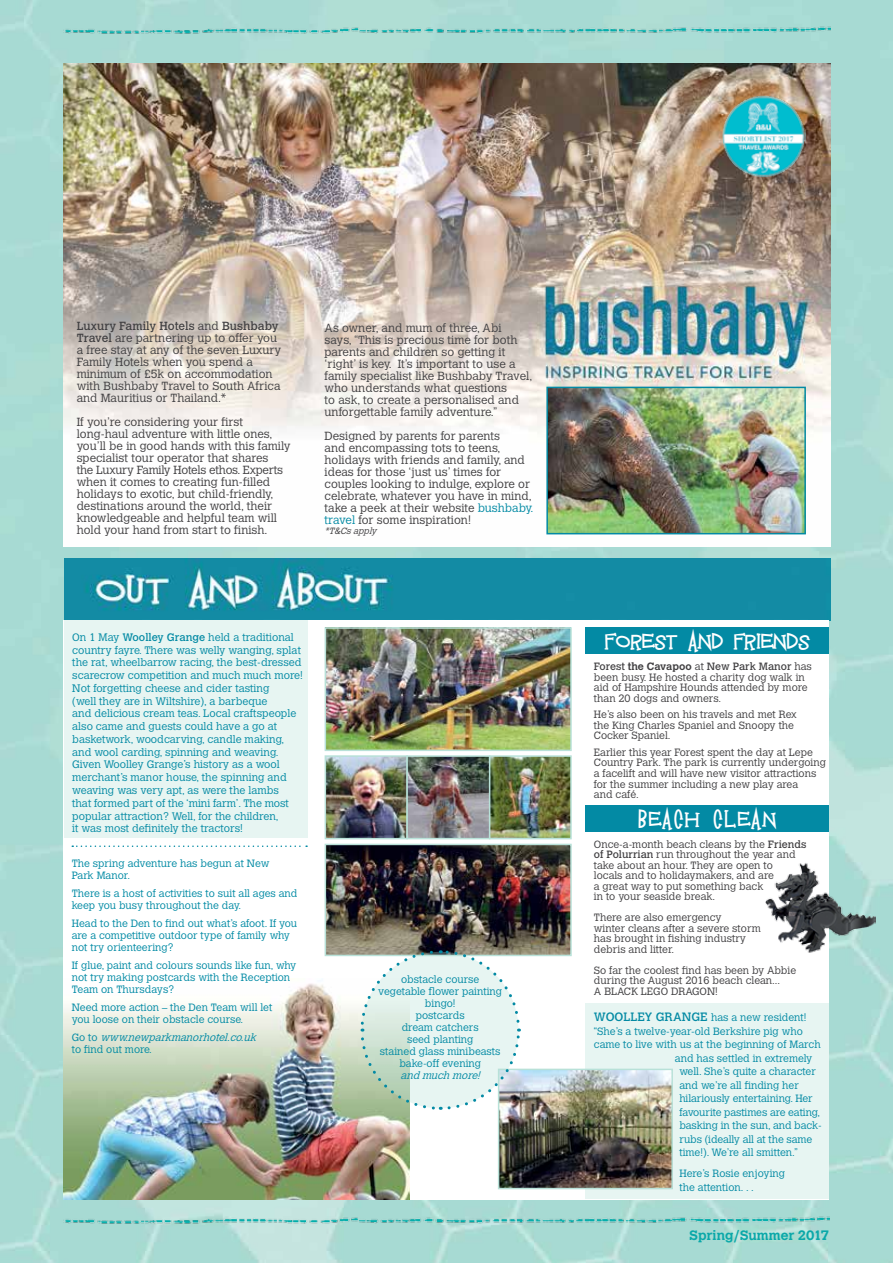
<style>
.page{position:relative;width:893px;height:1263px;background:#fff}
.page>*{position:absolute;margin:0;border:0;box-sizing:border-box;transform-origin:0 0}
.t1{font:20.7px "Mandingo";letter-spacing:.05em;color:#fff;scale:.94 1}
.t2{font:20.7px "Mandingo";letter-spacing:.13em;color:#fff;scale:.94 1}
.t3{font:700 13.5px "Calvert";letter-spacing:.005em;color:#0aa8a9}
.t4{font:300 11.7px/12px "Calvert";color:#414042}
.t5{font:300 10.8px/12.8px "Calvert";color:#038aa4}
.t6{font:300 10.5px/10.5px "Calvert";color:#414042}
.t7{font:300 10.5px/12px "Calvert";color:#038aa4}
.t8{font:300 10.5px/12px "Calvert";color:#008aa4}
.t9{font:italic 300 10.5px/12px "Calvert";color:#008aa4}
.t10{font:italic 300 10.5px "Calvert";color:#038aa4}
.t11{font:italic 300 9px "Calvert";color:#414042}
.s1{font-weight:400}
.s2{color:#038aa4}
.s3{font-style:normal}
.s4{font-weight:700}
.s5{font-weight:400;font-size:12px}
</style>
<div class="page">
<img style="left:0;top:0;width:893px;height:1263px">
<img style="left:64px;top:20px;width:766px;height:19px">
<img style="left:64px;top:1209px;width:765px;height:20px">
<img style="left:65px;top:559px;width:765px;height:61px">
<div style="left:64px;top:620px;width:765px;height:579px;background:#fff"></div>
<div style="left:585px;top:1003px;width:244px;height:196px;background:#e7f5f2"></div>
<img style="left:501px;top:1072px;width:169px;height:114px">
<div style="left:498px;top:1069px;width:175px;height:120px;border:2px solid #b8e1d8"></div>
<img style="left:64px;top:983px;width:345px;height:216px">
<div style="left:64px;top:620px;width:244px;height:218px;background:#e7f5f2"></div>
<svg style="left:72px;top:845px;width:235px;height:2px"></svg>
<img style="left:328px;top:630px;width:241px;height:118px">
<div style="left:325px;top:627px;width:247px;height:124px;border:2px solid #b8e1d8"></div>
<div style="left:585px;top:627px;width:244px;height:27px;background:#038aa4"></div>
<img style="left:328px;top:847px;width:241px;height:106px">
<div style="left:325px;top:844px;width:247px;height:112px;border:2px solid #b8e1d8"></div>
<svg style="left:359px;top:949px;width:162px;height:162px;background:#dae9e2"></svg>
<div style="left:585px;top:805px;width:244px;height:26px;background:#038aa4"></div>
<img style="left:765px;top:858px;width:110px;height:99px">
<img style="left:328px;top:758px;width:241px;height:78px">
<div style="left:325px;top:755px;width:83px;height:84px;border:2px solid #b8e1d8"></div>
<div style="left:406px;top:755px;width:84px;height:84px;border:2px solid #b8e1d8"></div>
<div style="left:489px;top:755px;width:83px;height:84px;border:2px solid #b8e1d8"></div>
<img style="left:64px;top:64px;width:766px;height:482px">
<img style="left:549px;top:390px;width:254px;height:141px">
<div style="left:546px;top:387px;width:260px;height:147px;border:2px solid #038aa4"></div>
<img style="left:722px;top:94px;width:83px;height:84px">
<p class="t4" style="left:77px;top:320px;width:206px"><span class="s1">Luxury Family Hotels</span> and <span class="s1">Bushbaby Travel</span> are partnering up to offer you a free stay at any of the seven Luxury Family Hotels when you spend a minimum of £5k on accommodation with Bushbaby Travel to South Africa and Mauritius or Thailand.*</p>
<p class="t4" style="left:77px;top:416px;width:215px">If you’re considering your first long-haul adventure with little ones, you’ll be in good hands with this family specialist tour operator that shares<br>the Luxury Family Hotels ethos. Experts when it comes to creating fun-filled holidays to exotic, but child-friendly, destinations around the world, their knowledgeable and helpful team will hold your hand from start to finish.</p>
<p class="t4" style="left:325px;top:322px;width:209px">As owner, and mum of three, Abi<br>says, “This is precious time for both parents and children so getting it ‘right’ is key. It’s important to use a family specialist like Bushbaby Travel, who understands what questions<br>to ask, to create a personalised and unforgettable family adventure.”</p>
<p class="t4" style="left:325px;top:430px;width:210px">Designed by parents for parents<br>and encompassing tots to teens, holidays with friends and family, and ideas for those ‘just us’ times for couples looking to indulge, explore or celebrate, whatever you have in mind, take a peek at their website <span class="s2">bushbaby. travel</span> for some inspiration!</p>
<p class="t11" style="left:325px;top:526px;width:56px">*T&amp;Csapply</p>
<p class="t5" style="left:72px;top:631px;width:232px">On 1 May <span class="s1">Woolley Grange</span> held a traditional country fayre. There was welly wanging, splat the rat, wheelbarrow racing, the best-dressed scarecrow competition and much much more!<br>Not forgetting cheese and cider tasting<br>(well they are in Wiltshire), a barbeque<br>and delicious cream teas. Local craftspeople also came and guests could have a go at basketwork, woodcarving, candle making, and wool carding, spinning and weaving.<br>Given Woolley Grange’s history as a wool merchant’s manor house, the spinning and weaving was very apt, as were the lambs<br>that formed part of the ‘mini farm’. The most popular attraction? Well, for the children,<br>it was most definitely the tractors!</p>
<p class="t8" style="left:72px;top:857px;width:199px">The spring adventure has begun at New<br>Park Manor.</p>
<p class="t8" style="left:72px;top:887px;width:227px">There is a host of activities to suit all ages and keep you busy throughout the day.</p>
<p class="t8" style="left:72px;top:917px;width:227px">Head to the Den to find out what’s afoot. If you are a competitive outdoor type of family why not try orienteering?</p>
<p class="t8" style="left:72px;top:959px;width:226px">If glue, paint and colours sounds like fun, why not try making postcards with the Reception<br>Team on Thursdays?</p>
<p class="t8" style="left:72px;top:1001px;width:202px">Need more action – the Den Team will let you loose on their obstacle course.</p>
<p class="t9" style="left:72px;top:1031px;width:189px"><span class="s3">G o t o</span> www.newparkmanorhotel.co.uk <span class="s3">to find out more.</span></p>
<p class="t7" style="left:378px;top:973px;width:125px;text-align:center">obstacle course vegetable flower painting bingo!<br>postcards<br>dream catchers<br>seed planting<br>stained glass minibeasts bake-off evening</p>
<p class="t10" style="left:401px;top:1069px;width:84px">and much more!</p>
<h1 class="t1" style="left:606px;top:626px;width:218px">FOREST AND FRIENDS</h1>
<p class="t6" style="left:594px;top:662px;width:219px"><span class="s1">Forest</span> <span class="s4">the Cavapoo</span> at <span class="s1">New Park Manor</span> has been busy. He hosted a charity dog walk in aid of Hampshire Hounds attended by more than 20 dogs and owners.</p>
<p class="t6" style="left:594px;top:710px;width:204px">He’s also been on his travels and met Rex the King Charles Spaniel and Snoopy the<br>Cocker Spaniel.</p>
<p class="t6" style="left:594px;top:747px;width:234px">Earlier this year Forest spent the day at Lepe Country Park. The park is currently undergoing a facelift and will have new visitor attractions for the summer including a new play area<br>and café.</p>
<h1 class="t2" style="left:639px;top:804px;width:147px">BEACH CLEAN</h1>
<p class="t6" style="left:594px;top:839px;width:214px">Once-a-month beach cleans by the <span class="s1">Friends of Polurrian</span> run throughout the year and take about an hour. They are open to<br>locals and to holidaymakers, and are<br>a great way to put something back<br>in to your seaside break.</p>
<p class="t6" style="left:594px;top:912px;width:168px">There are also emergency<br>winter cleans after a severe storm has brought in fishing industry debris and litter.</p>
<p class="t6" style="left:594px;top:965px;width:204px">So far the coolest find has been by Abbie during the August 2016 beach clean...<br>A BLACK LEGO DRAGON!</p>
<p class="t7" style="left:594px;top:1011px;width:214px"><span class="s5">WOOLLEY GRANGE</span> has a new resident!</p>
<p class="t7" style="left:594px;top:1025px;width:210px">“She’s a twelve-year-old Berkshire pig who</p>
<p class="t7" style="left:594px;top:1038px;width:228px">came to live with us at the beginning of March</p>
<p class="t7" style="left:675px;top:1052px;width:139px">and has settled in extremely</p>
<p class="t7" style="left:679px;top:1065px;width:138px">well. She’s quite a character</p>
<p class="t7" style="left:679px;top:1079px;width:121px">and we’re all finding her</p>
<p class="t7" style="left:679px;top:1092px;width:135px">hilariously entertaining. Her</p>
<p class="t7" style="left:679px;top:1106px;width:142px">favourite pastimes are eating,</p>
<p class="t7" style="left:679px;top:1120px;width:144px">basking in the sun, and back-</p>
<p class="t7" style="left:679px;top:1133px;width:134px">rubs (ideally all at the same</p>
<p class="t7" style="left:679px;top:1147px;width:120px">time!). We’re all smitten.”</p>
<p class="t7" style="left:679px;top:1167px;width:107px;line-height:13.5px">Here’s Rosie enjoying the attention. . .</p>
<p class="t3" style="left:690px;top:1226px;width:141px">Spring/Summer 2017</p>
</div>
